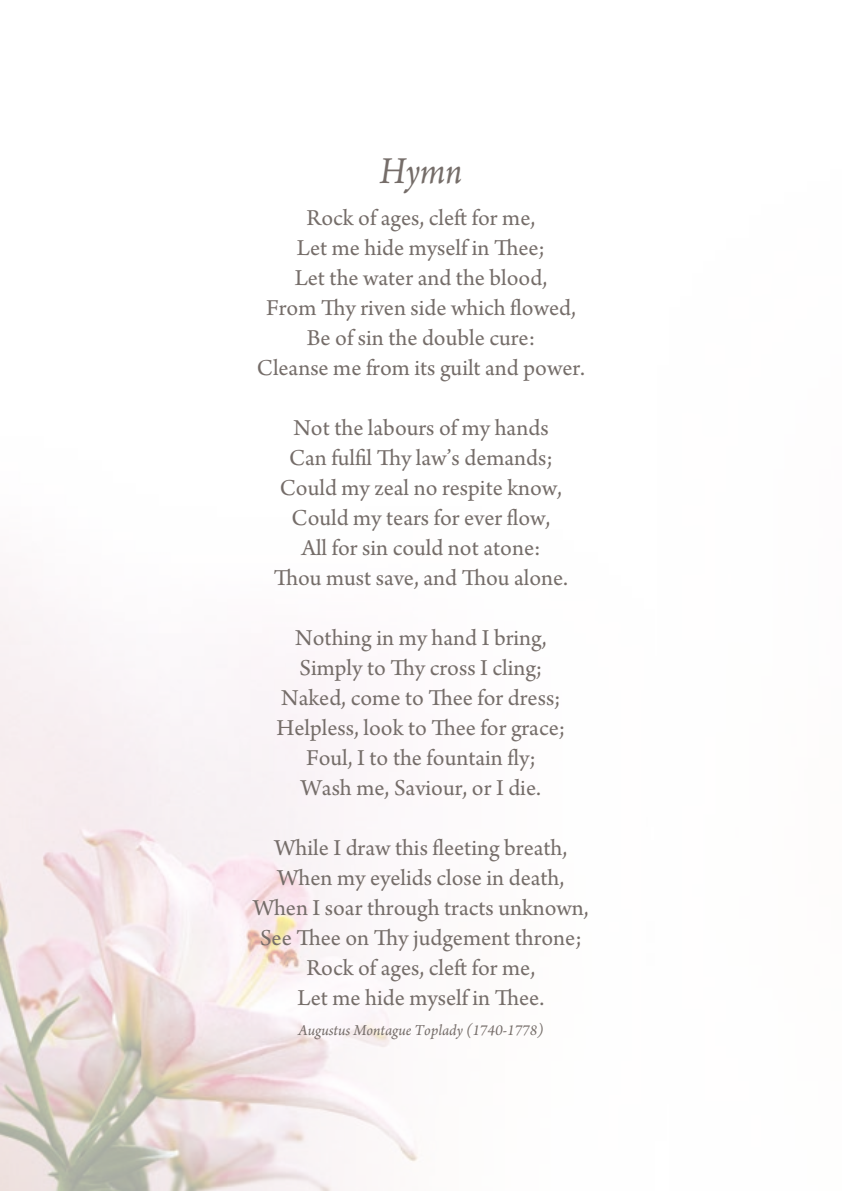
<style>
.page{position:relative;width:842px;height:1191px;background:#fff}
.page>*{position:absolute;margin:0;border:0;box-sizing:border-box;transform-origin:0 0}
.t1{font:italic 40px "Arno Pro";color:#756d69;scale:.9 1}
.t2{font:24px/30px "Arno Pro";color:#756d69;text-align:center}
.t3{font:italic 16px "Arno Pro";color:#756d69}
</style>
<div class="page">
<img style="left:0;top:587px;width:418px;height:604px">
<h1 class="t1" style="left:380px;top:148px;width:93px">Hymn</h1>
<p class="t2" style="left:257px;top:204px;width:330px">Rock of ages, cleft for me,<br>Let me hide myself in Thee;<br>Let the water and the blood,<br>From Thy riven side which flowed,<br>Be of sin the double cure:<br>Cleanse me from its guilt and power.</p>
<p class="t2" style="left:274px;top:414px;width:296px">Not the labours of my hands<br>Can fulfil Thy law’s demands;<br>Could my zeal no respite know,<br>Could my tears for ever flow,<br>All for sin could not atone:<br>Thou must save, and Thou alone.</p>
<p class="t2" style="left:277px;top:624px;width:290px">Nothing in my hand I bring,<br>Simply to Thy cross I cling;<br>Naked, come to Thee for dress;<br>Helpless, look to Thee for grace;<br>Foul, I to the fountain fly;<br>Wash me, Saviour, or I die.</p>
<p class="t2" style="left:253px;top:834px;width:337px">While I draw this fleeting breath,<br>When my eyelids close in death,<br>When I soar through tracts unknown,<br>See Thee on Thy judgement throne;<br>Rock of ages, cleft for me,<br>Let me hide myself in Thee.</p>
<p class="t3" style="left:298px;top:1021px;width:247px">Augustus Montague Toplady (1740-1778)</p>
</div>
